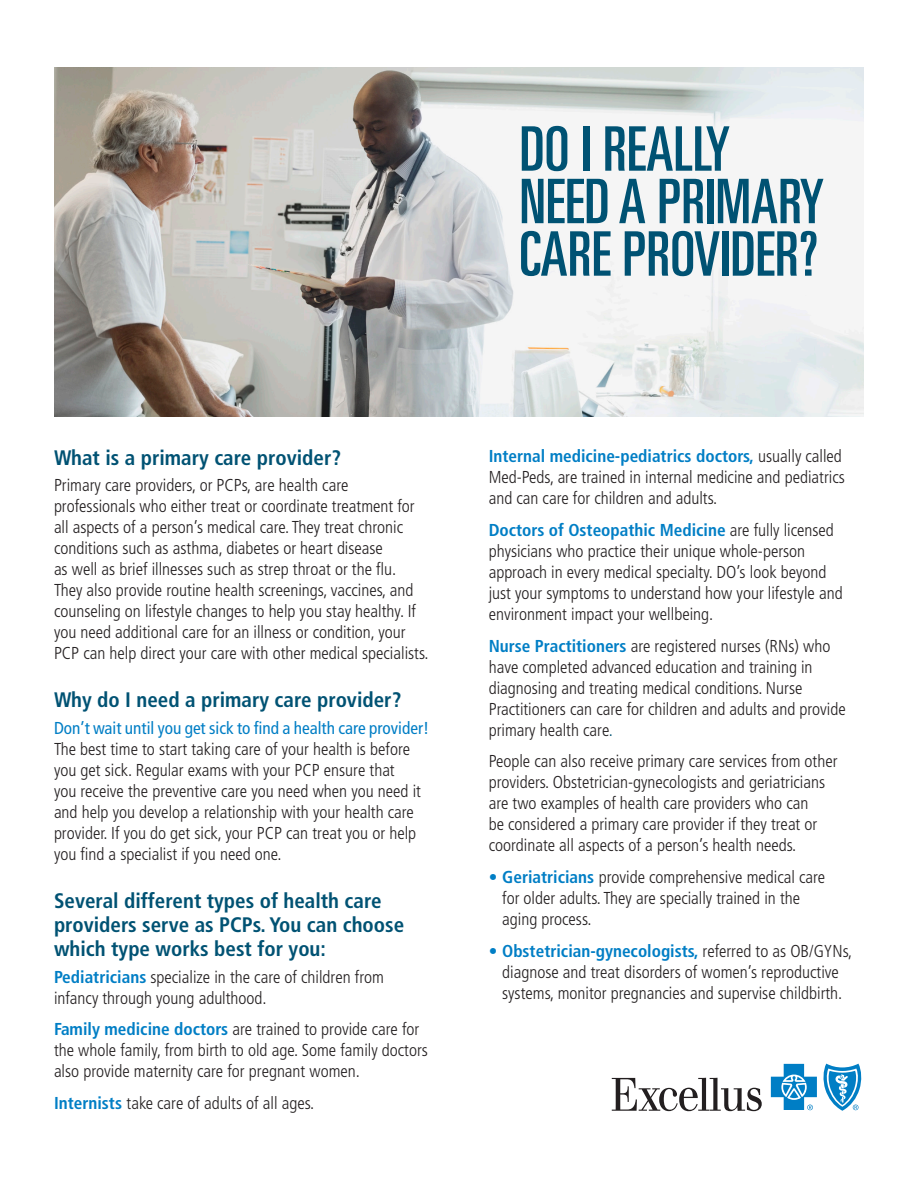
<style>
.page{position:relative;width:918px;height:1188px;background:#fff}
.page>*{position:absolute;margin:0;border:0;box-sizing:border-box;transform-origin:0 0}
.t1{font:61.5px/52.5px "Univers LT Pro Ult Cond";color:#005273}
.t2{font:700 condensed 21px/24px "Frutiger";color:#005273}
.t3{font:300 condensed 17.25px/21px "Frutiger";color:#231f20}
.s1{font-weight:400;color:#007ec5}
.s2{font-weight:700;color:#007ec5}
.s3{color:#005273}
.s4{color:#007ec5}
</style>
<div class="page">
<img style="left:54px;top:68px;width:810px;height:348px">
<svg style="left:612px;top:1078px;width:150px;height:33px"></svg>
<svg style="left:771px;top:1064px;width:46px;height:46px"></svg>
<svg style="left:823px;top:1064px;width:38px;height:47px"></svg>
<p class="t1" style="left:519px;top:119px;width:306px">DO I REALLY<br>NEED A PRIMARY<br>CARE PROVIDER?</p>
<p class="t2" style="left:54px;top:445px;width:289px">What is a primary care provider?</p>
<p class="t3" style="left:54px;top:475px;width:376px">Primary care providers, or PCPs, are health care professionals who either treat or coordinate treatment for all aspects of a person’s medical care. They treat chronic conditions such as asthma, diabetes or heart disease<br>as well as brief illnesses such as strep throat or the flu.<br>They also provide routine health screenings, vaccines, and counseling on lifestyle changes to help you stay healthy. If you need additional care for an illness or condition, your PCP can help direct your care with other medical specialists.</p>
<p class="t2" style="left:54px;top:688px;width:349px">Why do I need a primary care provider?</p>
<p class="t3" style="left:54px;top:718px;width:377px"><span class="s1">Don’t wait until you get sick to find a health care provider!<br></span>The best time to start taking care of your health is before you get sick. Regular exams with your PCP ensure that<br>you receive the preventive care you need when you need it and help you develop a relationship with your health care provider. If you do get sick, your PCP can treat you or help you find a specialist if you need one.</p>
<p class="t2" style="left:54px;top:889px;width:352px">Several different types of health care providers serve as PCPs. You can choose which type works best for you:</p>
<p class="t3" style="left:54px;top:966px;width:332px"><span class="s2">Pediatricians</span> specialize in the care of children from infancy through young adulthood.</p>
<p class="t3" style="left:54px;top:1019px;width:375px"><span class="s2">Family medicine doctors</span> are trained to provide care for the whole family, from birth to old age. Some family doctors also provide maternity care for pregnant women.</p>
<p class="t3" style="left:54px;top:1093px;width:262px"><span class="s2">Internists</span> take care of adults of all ages.</p>
<p class="t3" style="left:489px;top:446px;width:358px"><span class="s2">Internal medicine-pediatrics doctors,</span> usually called<br>Med-Peds, are trained in internal medicine and pediatrics and can care for children and adults.</p>
<p class="t3" style="left:489px;top:519px;width:355px"><span class="s2">Doctors of Osteopathic Medicine</span> are fully licensed physicians who practice their unique whole-person approach in every medical specialty. DO’s look beyond just your symptoms to understand how your lifestyle and environment impact your wellbeing.</p>
<p class="t3" style="left:489px;top:635px;width:359px"><span class="s2">Nurse Practitioners</span> are registered nurses (RNs) who have completed advanced education and training in diagnosing and treating medical conditions. Nurse Practitioners can care for children and adults and provide primary health care<span class="s3">.</span></p>
<p class="t3" style="left:489px;top:751px;width:350px">People can also receive primary care services from other providers. Obstetrician-gynecologists and geriatricians are two examples of health care providers who can<br>be considered a primary care provider if they treat or coordinate all aspects of a person’s health needs.</p>
<p class="t3" style="left:502px;top:867px;width:325px;text-indent:-14px"><span class="s4">•</span> <span class="s2">Geriatricians</span> provide comprehensive medical care for older adults. They are specially trained in the aging process.</p>
<p class="t3" style="left:489px;top:941px;width:365px;text-align:center"><span class="s4">•</span> <span class="s2">Obstetrician-gynecologists,</span> referred to as OB/GYNs, diagnose and treat disorders of women’s reproductive systems, monitor pregnancies and supervise childbirth.</p>
</div>
